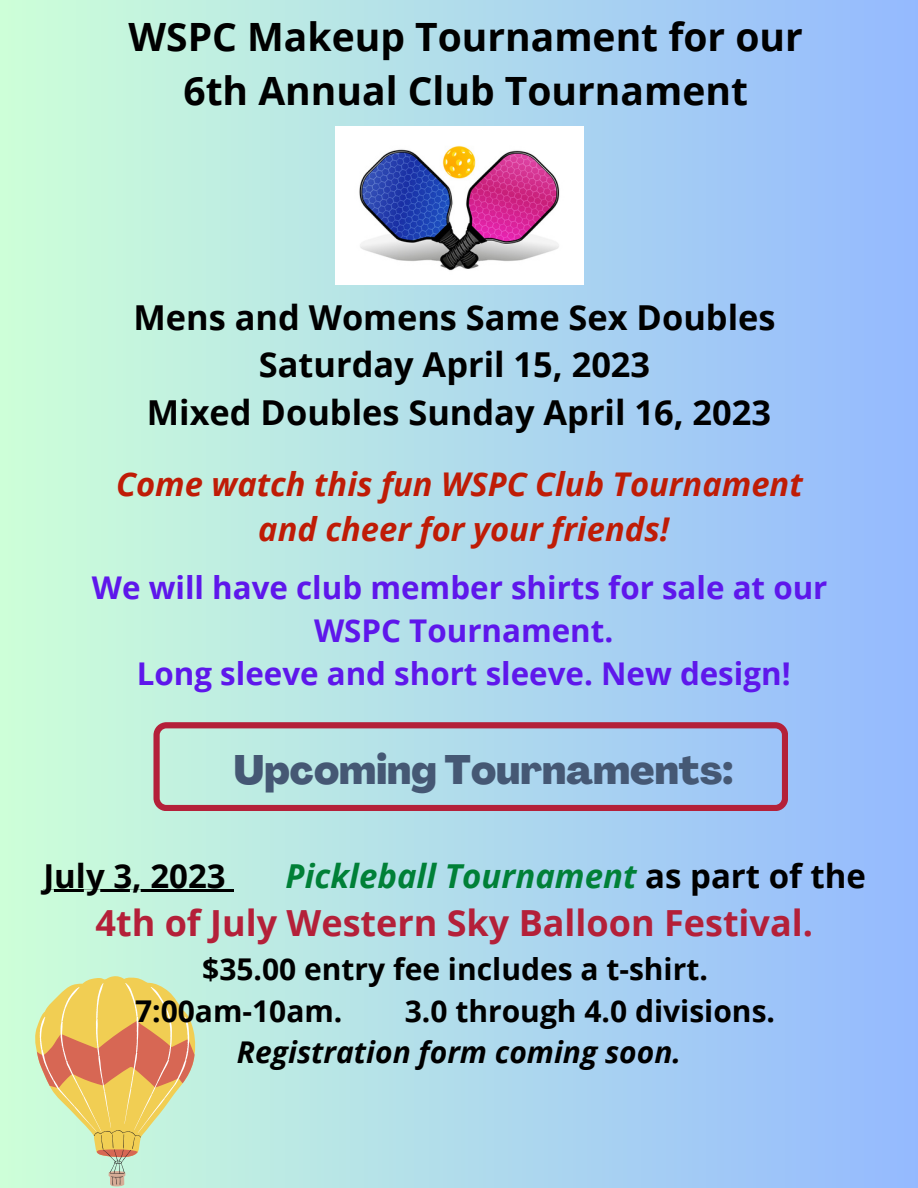
<style>
.page{position:relative;width:918px;height:1188px;background:#fff}
.page>*{position:absolute;margin:0;border:0;box-sizing:border-box;transform-origin:0 0}
.t1{font:800 40.5px "Agrandir";color:#455874}
.t2{font:700 39px/54px "Open Sans";color:#000;text-align:center}
.t3{font:700 36px "Open Sans";color:#b42039}
.t4{font:700 34.35px/47.2px "Open Sans";color:#000;text-align:center}
.t5{font:italic 700 33px "Open Sans";color:#008037}
.t6{font:700 33px "Open Sans";color:#000}
.t7{font:italic 700 32.7px/45px "Open Sans";color:#bf1c06;text-align:center}
.t8{font:700 31.35px/42.8px "Open Sans";color:#5e17eb;text-align:center}
.t9{font:700 30px/41.7px "Open Sans";color:#000}
.t10{font:italic 700 30px "Open Sans";color:#000}
.s1{font-style:normal;color:#000}
</style>
<div class="page">
<div style="left:0;top:0;width:918px;height:1188px;background:linear-gradient(to right,#cdffd8,#94b9ff)"></div>
<img style="left:336px;top:127px;width:247px;height:157px">
<svg style="left:153px;top:722px;width:635px;height:89px;background:#b0bed0"></svg>
<svg style="left:35px;top:976px;width:161px;height:210px;background:#dacb8e"></svg>
<hr style="left:43px;top:890px;width:183px;height:2px;background:#000">
<svg style="left:226px;top:890px;width:8px;height:2px"></svg>
<p class="t2" style="left:129px;top:9px;width:676px">WSPC Makeup Tournament for our<br>6th Annual Club Tournament</p>
<p class="t4" style="left:133px;top:293px;width:644px">Mens and Womens Same Sex Doubles<br>Saturday April 15, 2023<br>Mixed Doubles Sunday April 16, 2023</p>
<p class="t7" style="left:116px;top:461px;width:688px">Come watch this fun WSPC Club Tournament and cheer for your friends!</p>
<p class="t8" style="left:92px;top:565px;width:737px">We will have club member shirts for sale at our<br>WSPC Tournament.<br>Long sleeve and short sleeve. New design!</p>
<p class="t1" style="left:233px;top:754px;width:501px">Upcoming Tournaments:</p>
<p class="t6" style="left:43px;top:852px;width:184px">July 3, 2023</p>
<p class="t5" style="left:286px;top:852px;width:582px">Pickleball Tournament <span class="s1">as part of the</span></p>
<p class="t3" style="left:96px;top:898px;width:719px">4th of July Western Sky Balloon Festival.</p>
<p class="t9" style="left:135px;top:947px;width:574px;text-indent:67px">$35.00 entry fee includes a t-shirt.<br>7:00am-10am.</p>
<p class="t9" style="left:405px;top:989px;width:372px">3.0 through 4.0 divisions.</p>
<p class="t10" style="left:237px;top:1031px;width:446px">Registration form coming soon.</p>
</div>
